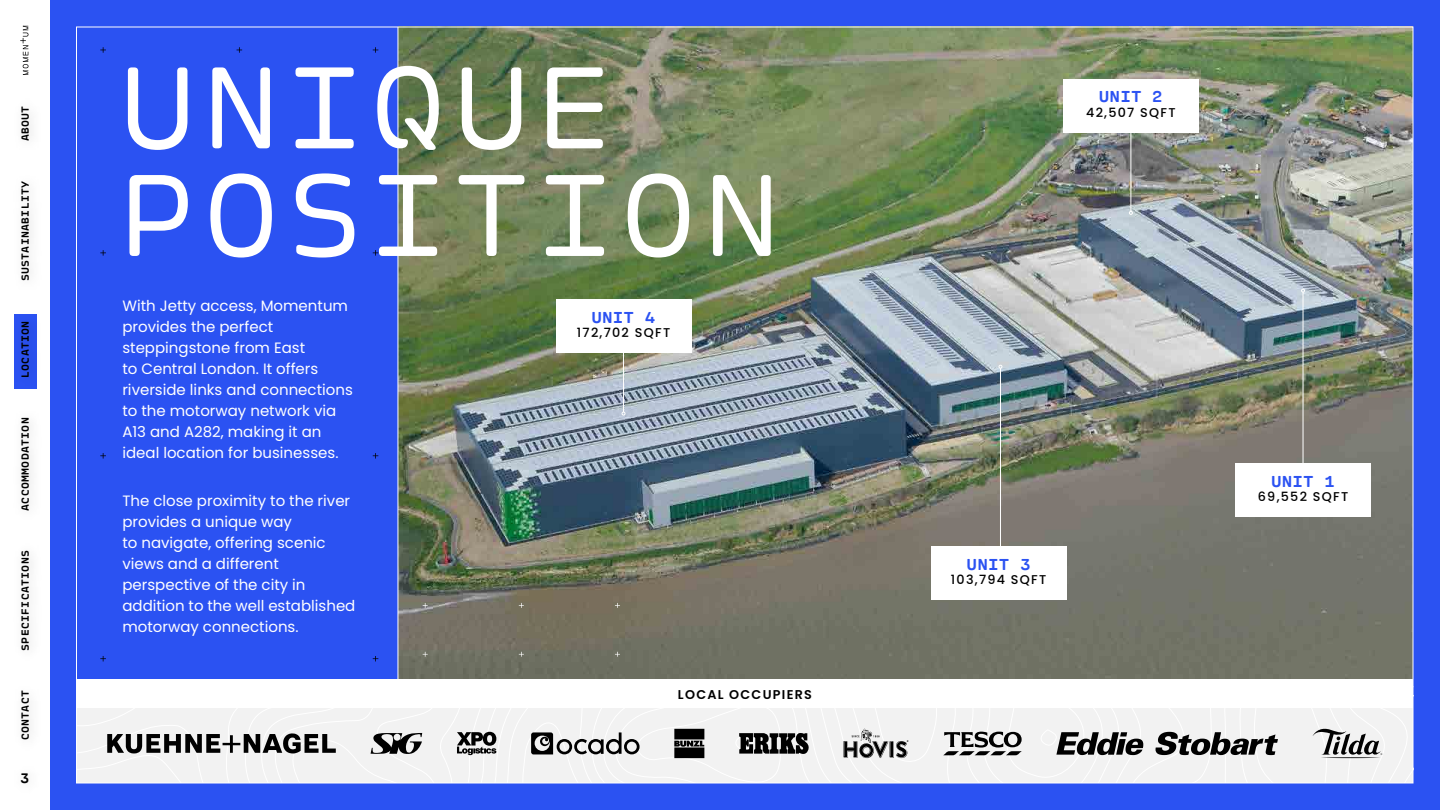
<style>
.page{position:relative;width:1440px;height:810px;background:#2b52f2}
.page>*{position:absolute;margin:0;border:0;box-sizing:border-box;transform-origin:0 0}
.t1{font:300 126.45px/107.6px "Ellograph CF";letter-spacing:.045em;color:#fff}
.t2{font:700 17.25px "Ellograph CF";letter-spacing:.005em;color:#2b52f2}
.t3{font:15px/21px "Poppins";color:#fff}
.t4{font:700 15px "Ellograph CF";color:#000}
.t5{font:500 12.75px "Poppins";letter-spacing:.1em;color:#000}
.t6{font:600 12.75px "Poppins";letter-spacing:.1em;color:#000}
.t7{font:700 11.25px "Ellograph CF";letter-spacing:.025em;color:#000}
</style>
<div class="page">
<img style="left:399px;top:29px;width:1012px;height:651px">
<svg style="left:373px;top:47px;width:5px;height:6px"></svg>
<svg style="left:100px;top:47px;width:6px;height:6px"></svg>
<svg style="left:237px;top:47px;width:5px;height:6px"></svg>
<div style="left:78px;top:708px;width:1333px;height:73px;background:#f2f2f2"></div>
<svg style="left:457px;top:732px;width:39px;height:23px"></svg>
<svg style="left:1313px;top:727px;width:69px;height:31px;background:#adadad"></svg>
<svg style="left:371px;top:733px;width:51px;height:21px"></svg>
<svg style="left:943px;top:732px;width:79px;height:23px;background:#8e8e8e"></svg>
<svg style="left:531px;top:732px;width:109px;height:22px;background:#989898"></svg>
<svg style="left:739px;top:731px;width:70px;height:24px;background:#545454"></svg>
<svg style="left:1056px;top:732px;width:222px;height:23px;background:#7a7a7a"></svg>
<svg style="left:843px;top:729px;width:66px;height:30px;background:#acacac"></svg>
<svg style="left:674px;top:729px;width:30px;height:29px"></svg>
<svg style="left:107px;top:733px;width:229px;height:20px;background:#787878"></svg>
<hr style="left:398px;top:27px;width:1px;height:653px;background:#fff">
<hr style="left:623px;top:322px;width:1px;height:90px;background:#fff">
<hr style="left:1303px;top:292px;width:1px;height:214px;background:#fff">
<svg style="left:1301px;top:289px;width:4px;height:3px"></svg>
<hr style="left:1131px;top:114px;width:1px;height:97px;background:#fff">
<svg style="left:1129px;top:211px;width:4px;height:4px"></svg>
<hr style="left:1000px;top:368px;width:1px;height:197px;background:#fff">
<div style="left:76px;top:680px;width:1337px;height:28px;background:#fff"></div>
<svg style="left:373px;top:250px;width:5px;height:6px"></svg>
<svg style="left:100px;top:250px;width:6px;height:6px"></svg>
<svg style="left:373px;top:656px;width:5px;height:6px"></svg>
<svg style="left:100px;top:656px;width:6px;height:6px"></svg>
<svg style="left:373px;top:453px;width:5px;height:6px"></svg>
<svg style="left:100px;top:453px;width:6px;height:6px"></svg>
<svg style="left:423px;top:603px;width:5px;height:5px"></svg>
<svg style="left:423px;top:652px;width:5px;height:5px"></svg>
<svg style="left:615px;top:603px;width:5px;height:5px"></svg>
<svg style="left:615px;top:652px;width:5px;height:5px"></svg>
<svg style="left:519px;top:603px;width:5px;height:5px"></svg>
<svg style="left:519px;top:652px;width:5px;height:5px"></svg>
<div style="left:556px;top:300px;width:136px;height:53px;background:#fff"></div>
<div style="left:931px;top:546px;width:136px;height:54px;background:#fff"></div>
<div style="left:1063px;top:79px;width:136px;height:53px;background:#fff"></div>
<div style="left:1235px;top:463px;width:136px;height:54px;background:#fff"></div>
<div style="left:0;top:0;width:50px;height:810px;background:#fff"></div>
<svg style="left:20px;top:26px;width:8px;height:49px"></svg>
<div style="left:14px;top:314px;width:23px;height:75px;background:#2b52f2"></div>
<p class="t7" style="left:18px;top:141px;width:37px;rotate:-90deg">ABOUT</p>
<p class="t7" style="left:18px;top:281px;width:102px;rotate:-90deg">SUSTAINABILITY</p>
<p class="t7" style="left:18px;top:378px;width:59px;rotate:-90deg">LOCATION</p>
<p class="t7" style="left:18px;top:511px;width:95px;rotate:-90deg">ACCOMMODATION</p>
<p class="t7" style="left:18px;top:651px;width:102px;rotate:-90deg">SPECIFICATIONS</p>
<p class="t7" style="left:18px;top:740px;width:52px;rotate:-90deg">CONTACT</p>
<p class="t4" style="left:20px;top:769px;width:11px">3</p>
<h1 class="t1" style="left:119px;top:57px;width:663px">UNIQUE<br>POSITION</h1>
<p class="t3" style="left:122px;top:295px;width:232px">With Jetty access, Momentum provides the perfect steppingstone from East<br>to Central London. It offers riverside links and connections to the motorway network via<br>A13 and A282, making it an ideal location for businesses.</p>
<p class="t3" style="left:122px;top:490px;width:235px">The close proximity to the river provides a unique way<br>to navigate, offering scenic views and a different perspective of the city in addition to the well established motorway connections.</p>
<p class="t2" style="left:592px;top:307px;width:65px">UNIT 4</p>
<p class="t5" style="left:577px;top:326px;width:95px">172,702 SQFT</p>
<p class="t6" style="left:678px;top:687px;width:136px">LOCAL OCCUPIERS</p>
<p class="t2" style="left:1099px;top:86px;width:65px">UNIT 2</p>
<p class="t5" style="left:1086px;top:105px;width:91px">42,507 SQFT</p>
<p class="t2" style="left:967px;top:553px;width:65px">UNIT 3</p>
<p class="t5" style="left:951px;top:572px;width:97px">103,794 SQFT</p>
<p class="t2" style="left:1271px;top:470px;width:65px">UNIT 1</p>
<p class="t5" style="left:1258px;top:489px;width:92px">69,552 SQFT</p>
</div>
